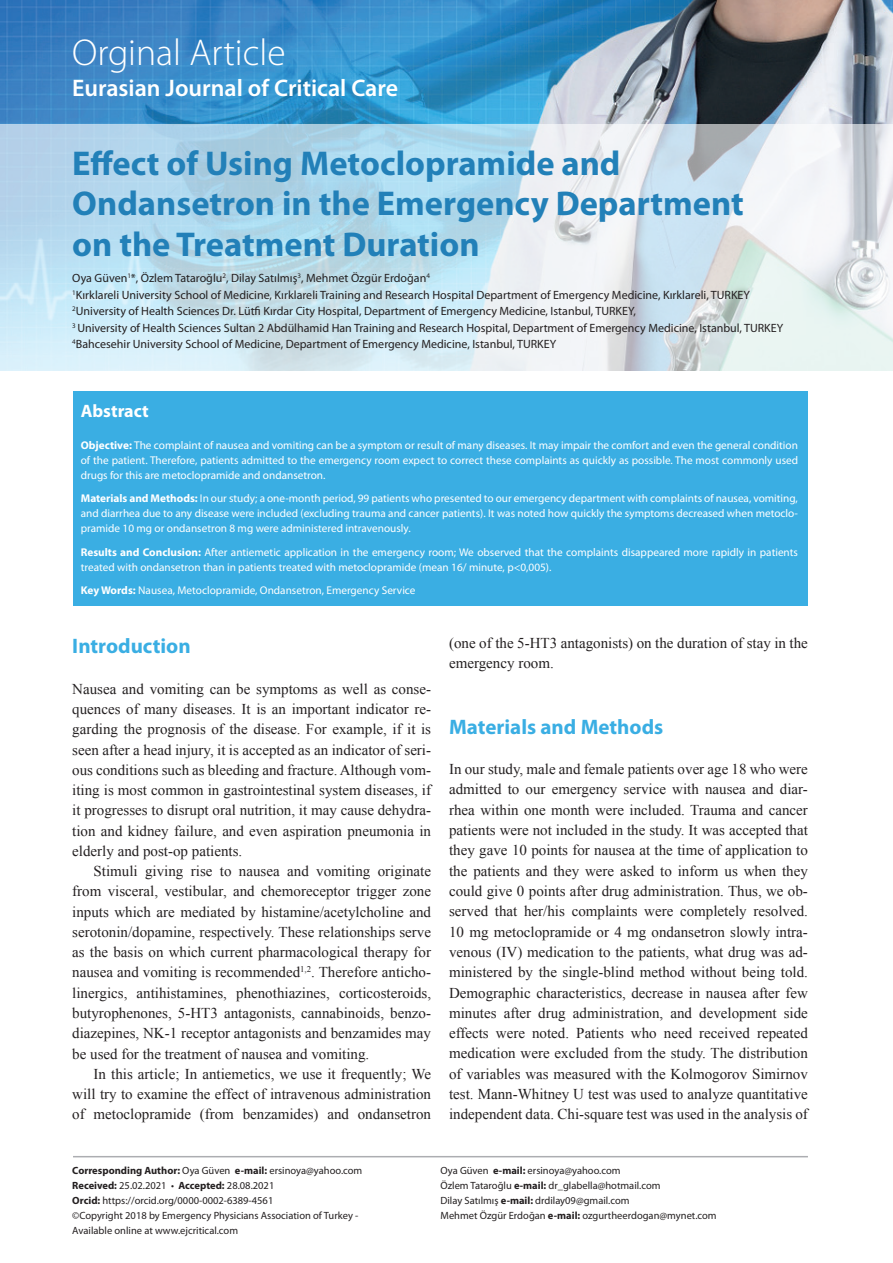
<style>
.page{position:relative;width:893px;height:1263px;background:#fff}
.page>*{position:absolute;margin:0;border:0;box-sizing:border-box;transform-origin:0 0}
.t1{font:300 37.5px "Myriad Pro";color:#fff}
.t2{font:700 34.5px/40.5px "Myriad Pro";color:#2280b8}
.t3{font:600 24px "Myriad Pro";color:#fff}
.t4{font:700 21px "Myriad Pro";color:#3aaee3}
.t5{font:700 18px "Myriad Pro";color:#fff}
.t6{font:15px/20.2px "Times New Roman";color:#231f20;text-align:justify}
.t7{font:12px "Myriad Pro";color:#231f20}
.t8{font:11.25px/15px "Myriad Pro";color:#fff;text-align:justify}
.t9{font:10.5px "Myriad Pro";color:#231f20}
.t10{font:700 10.5px "Myriad Pro";color:#231f20}
.s1{font-weight:700}
.s2{font-weight:400}
</style>
<div class="page">
<img style="left:0;top:0;width:893px;height:124px">
<hr style="left:73px;top:1156px;width:735px;height:1px;background:#acadb1">
<div style="left:73px;top:391px;width:734px;height:215px;background:#3aaee3"></div>
<svg style="left:0;top:124px;width:893px;height:246px"></svg>
<p class="t1" style="left:72px;top:32px;width:215px">Orginal Article</p>
<p class="t3" style="left:72px;top:72px;width:327px">Eurasian Journal of Critical Care</p>
<p class="t2" style="left:72px;top:142px;width:673px">Effect of Using Metoclopramide and<br>Ondansetron in the Emergency Department</p>
<p class="t2" style="left:72px;top:223px;width:409px">on the Treatment Duration</p>
<p class="t7" style="left:72px;top:271px;width:359px">Oya Güven<sup>1</sup>*, Özlem Tataroğlu<sup>2</sup>, Dilay Satılmış<sup>3</sup>, Mehmet Özgür Erdoğan<sup>4</sup></p>
<p class="t7" style="left:72px;top:287px;width:679px"><sup>1</sup>Kırklareli University School of Medicine, Kırklareli Training and Research Hospital Department of Emergency Medicine, Kırklareli, TURKEY</p>
<p class="t7" style="left:72px;top:304px;width:565px"><sup>2</sup>University of Health Sciences Dr. Lütfi Kırdar City Hospital, Department of Emergency Medicine, Istanbul, TURKEY,</p>
<p class="t7" style="left:72px;top:320px;width:712px"><sup>3</sup> University of Health Sciences Sultan 2 Abdülhamid Han Training and Research Hospital, Department of Emergency Medicine, Istanbul, TURKEY</p>
<p class="t7" style="left:72px;top:337px;width:485px"><sup>4</sup>Bahcesehir University School of Medicine, Department of Emergency Medicine, Istanbul, TURKEY</p>
<p class="t5" style="left:81px;top:399px;width:70px">Abstract</p>
<p class="t8" style="left:81px;top:437px;width:719px"><span class="s1">Objective:</span> The complaint of nausea and vomiting can be a symptom or result of many diseases. It may impair the comfort and even the general condition of the patient. Therefore, patients admitted to the emergency room expect to correct these complaints as quickly as possible. The most commonly used drugs for this are metoclopramide and ondansetron.</p>
<p class="t8" style="left:81px;top:491px;width:719px"><span class="s1">Materials and Methods:</span> In our study; a one-month period, 99 patients who presented to our emergency department with complaints of nausea, vomiting, and diarrhea due to any disease were included (excluding trauma and cancer patients). It was noted how quickly the symptoms decreased when metoclo&shy;pramide 10 mg or ondansetron 8 mg were administered intravenously.</p>
<p class="t8" style="left:81px;top:544px;width:719px"><span class="s1">Results and Conclusion:</span> After antiemetic application in the emergency room; We observed that the complaints disappeared more rapidly in patients treated with ondansetron than in patients treated with metoclopramide (mean 16/ minute, p&lt;0,005).</p>
<p class="t8" style="left:81px;top:583px;width:336px"><span class="s1">Key Words:</span> Nausea, Metoclopramide, Ondansetron, Emergency Service</p>
<p class="t4" style="left:72px;top:632px;width:120px">Introduction</p>
<p class="t6" style="left:72px;top:678px;width:360px">Nausea and vomiting can be symptoms as well as conse&shy;quences of many diseases. It is an important indicator re&shy;garding the prognosis of the disease. For example, if it is seen after a head injury, it is accepted as an indicator of seri&shy;ous conditions such as bleeding and fracture. Although vom&shy;iting is most common in gastrointestinal system diseases, if it progresses to disrupt oral nutrition, it may cause dehydra&shy;tion and kidney failure, and even aspiration pneumonia in elderly and post-op patients.</p>
<p class="t6" style="left:72px;top:861px;width:360px;text-indent:21px">Stimuli giving rise to nausea and vomiting originate from visceral, vestibular, and chemoreceptor trigger zone inputs which are mediated by histamine/acetylcholine and serotonin/dopamine, respectively. These relationships serve as the basis on which current pharmacological therapy for nausea and vomiting is recommended<sup>1,2</sup>. Therefore anticho&shy;linergics, antihistamines, phenothiazines, corticosteroids, butyrophenones, 5-HT3 antagonists, cannabinoids, benzo&shy;diazepines, NK-1 receptor antagonists and benzamides may be used for the treatment of nausea and vomiting.</p>
<p class="t6" style="left:72px;top:1063px;width:360px;text-indent:21px">In this article; In antiemetics, we use it frequently; We will try to examine the effect of intravenous administration of metoclopramide (from benzamides) and ondansetron</p>
<p class="t6" style="left:449px;top:632px;width:360px">(one of the 5-HT3 antagonists) on the duration of stay in the emergency room.</p>
<p class="t4" style="left:449px;top:713px;width:216px">Materials and Methods</p>
<p class="t6" style="left:449px;top:759px;width:360px">In our study, male and female patients over age 18 who were admitted to our emergency service with nausea and diar&shy;rhea within one month were included. Trauma and cancer patients were not included in the study. It was accepted that they gave 10 points for nausea at the time of application to the patients and they were asked to inform us when they could give 0 points after drug administration. Thus, we ob&shy;served that her/his complaints were completely resolved.<br>10 mg metoclopramide or 4 mg ondansetron slowly intra&shy;venous (IV) medication to the patients, what drug was ad&shy;ministered by the single-blind method without being told.<br>Demographic characteristics, decrease in nausea after few minutes after drug administration, and development side effects were noted. Patients who need received repeated medication were excluded from the study. The distribution of variables was measured with the Kolmogorov Simirnov test. Mann-Whitney U test was used to analyze quantitative independent data. Chi-square test was used in the analysis of</p>
<p class="t10" style="left:72px;top:1164px;width:292px">Corresponding Author: <span class="s2">Oya Güven</span> e-mail: <span class="s2">ersinoya@yahoo.com</span></p>
<p class="t9" style="left:72px;top:1179px;width:204px"><span class="s1">Received:</span> 25.02.2021 • <span class="s1">Accepted:</span> 28.08.2021</p>
<p class="t9" style="left:72px;top:1194px;width:203px"><span class="s1">Orcid:</span> https://orcid.org/0000-0002-6389-4561</p>
<p class="t9" style="left:72px;top:1209px;width:288px">©Copyright 2018 by Emergency Physicians Association of Turkey -</p>
<p class="t9" style="left:72px;top:1224px;width:167px">Available online at www.ejcritical.com</p>
<p class="t9" style="left:440px;top:1164px;width:182px">Oya Güven <span class="s1">e-mail:</span> ersinoya@yahoo.com</p>
<p class="t9" style="left:440px;top:1179px;width:222px">Özlem Tataroğlu <span class="s1">e-mail:</span> dr_glabella@hotmail.com</p>
<p class="t9" style="left:440px;top:1194px;width:191px">Dilay Satılmış <span class="s1">e-mail:</span> drdilay09@gmail.com</p>
<p class="t9" style="left:440px;top:1209px;width:278px">Mehmet Özgür Erdoğan <span class="s1">e-mail:</span> ozgurtheerdogan@mynet.com</p>
</div>
